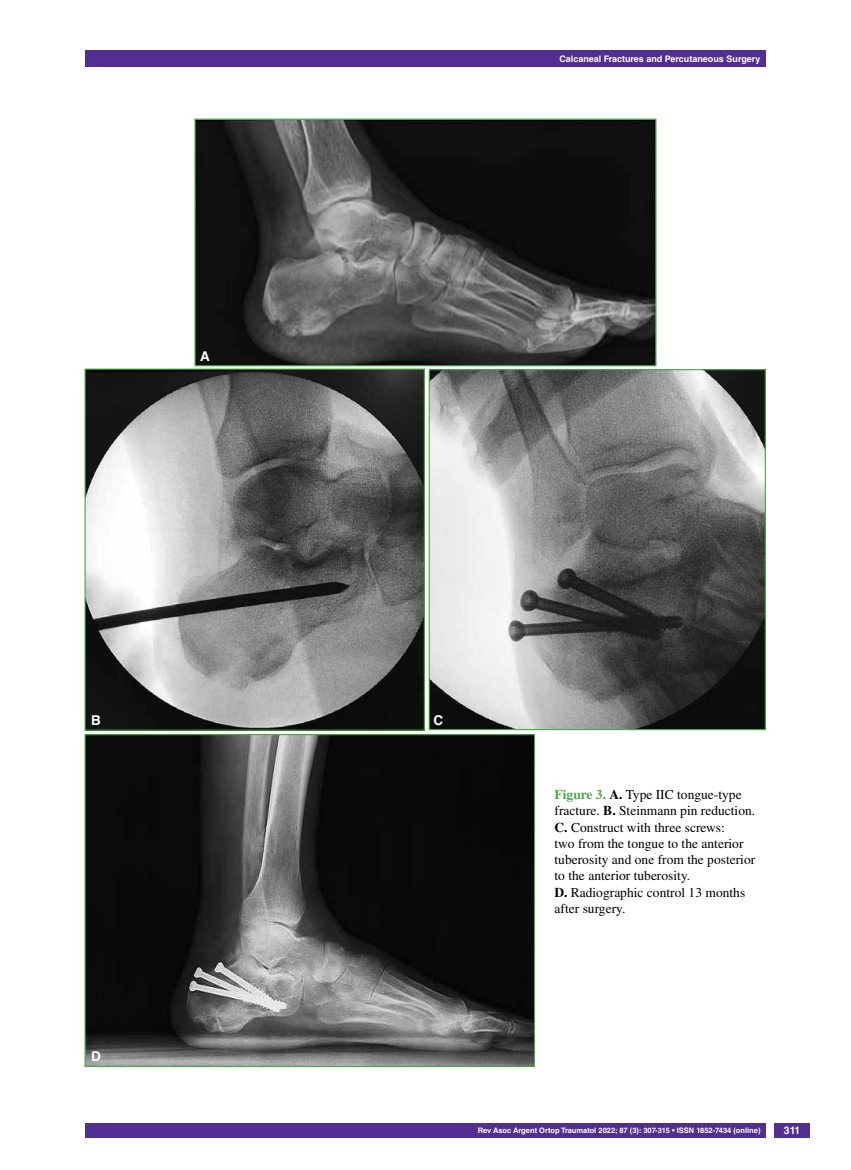
<style>
.page{position:relative;width:851px;height:1170px;background:#fff}
.page>*{position:absolute;margin:0;border:0;box-sizing:border-box;transform-origin:0 0}
.t1{font:13.5px/16.2px "Times LT Std";color:#000}
.t2{font:700 13.5px "Helvetica LT Std";color:#fff}
.t3{font:700 10.5px "Helvetica LT Std";color:#fff}
.t4{font:700 9px "Helvetica LT Std";color:#fff}
.t5{font:700 7.5px "Helvetica LT Std";color:#fff}
.s1{font-weight:700;color:#49a942}
.s2{font-weight:700}
</style>
<div class="page">
<div style="left:85px;top:50px;width:680px;height:17px;background:#522e91"></div>
<div style="left:85px;top:1123px;width:680px;height:14px;background:#522e91"></div>
<div style="left:774px;top:1123px;width:35px;height:14px;background:#522e91"></div>
<img style="left:196px;top:120px;width:458px;height:244px">
<div style="left:194px;top:118px;width:462px;height:248px;border:1px solid #49a942"></div>
<img style="left:86px;top:370px;width:337px;height:358px">
<div style="left:84px;top:368px;width:341px;height:362px;border:1px solid #49a942"></div>
<img style="left:86px;top:736px;width:447px;height:328px">
<div style="left:84px;top:734px;width:451px;height:332px;border:1px solid #49a942"></div>
<img style="left:430px;top:371px;width:333px;height:357px">
<div style="left:428px;top:369px;width:337px;height:361px;border:1px solid #49a942"></div>
<p class="t2" style="left:200px;top:348px;width:11px">A</p>
<p class="t2" style="left:91px;top:711px;width:10px">B</p>
<p class="t2" style="left:91px;top:1047px;width:11px">D</p>
<p class="t4" style="left:559px;top:53px;width:203px">Calcaneal Fractures and Percutaneous Surgery</p>
<p class="t2" style="left:433px;top:711px;width:10px">C</p>
<p class="t1" style="left:554px;top:786px;width:202px"><span class="s1">Figure 3.</span> <span class="s2">A.</span> Type IIC tongue-type fracture. <span class="s2">B.</span> Steinmann pin reduction.<br><span class="s2">C.</span> Construct with three screws:<br>two from the tongue to the anterior tuberosity and one from the posterior to the anterior tuberosity.<br><span class="s2">D.</span> Radiographic control 13 months after surgery.</p>
<p class="t5" style="left:478px;top:1125px;width:284px">Rev Asoc Argent Ortop Traumatol 2022; 87 (3): 307-315 • ISSN 1852-7434 (online)</p>
<p class="t3" style="left:783px;top:1124px;width:18px">311</p>
</div>
